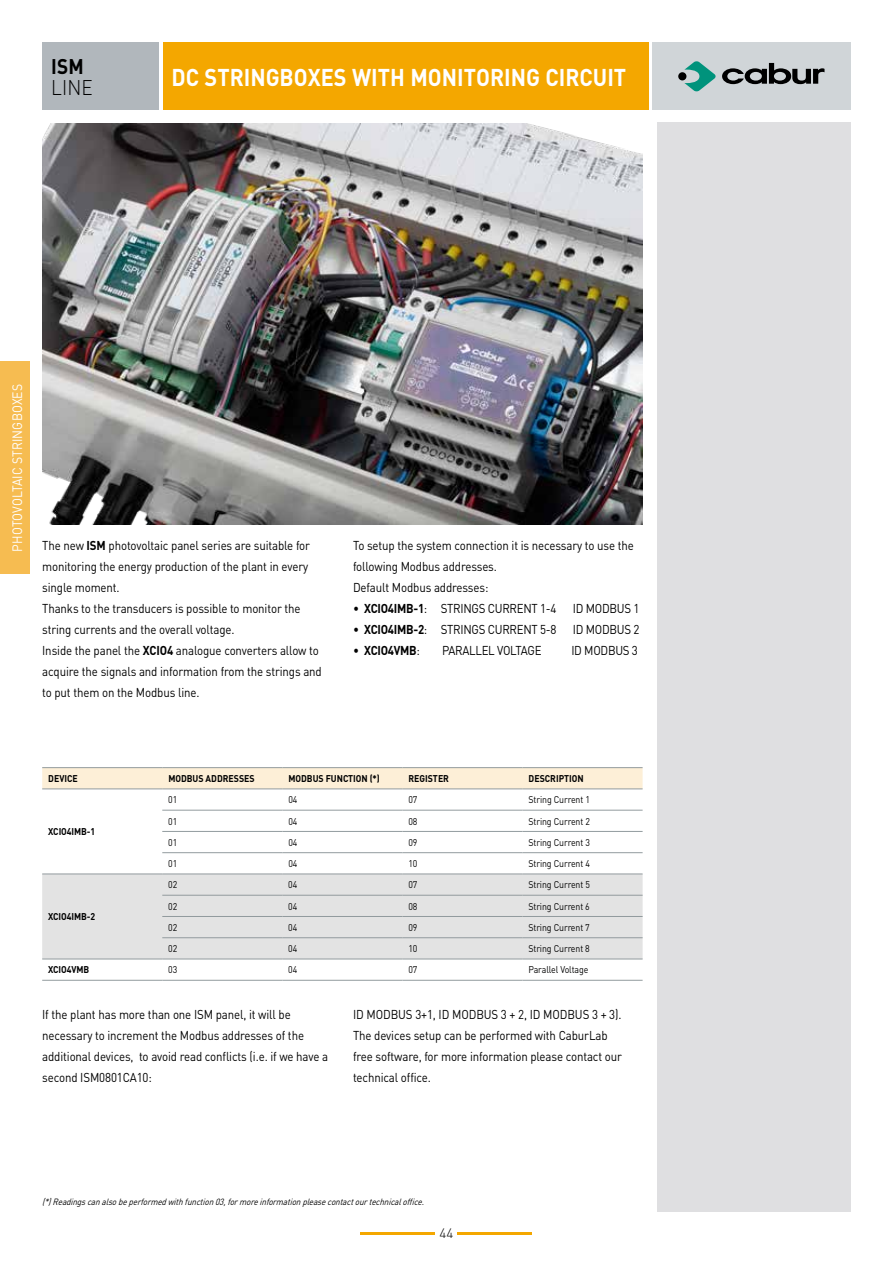
<style>
.page{position:relative;width:893px;height:1263px;background:#fff}
.page>*{position:absolute;margin:0;border:0;box-sizing:border-box;transform-origin:0 0}
.t1{font:700 24px "DIN Pro";color:#fff;scale:.9 1}
.t2{font:300 21px "DIN Pro";color:#000;scale:.9 1}
.t3{font:700 21px "DIN Pro";color:#000;scale:.9 1}
.t4{font:13.5px "DIN Pro";letter-spacing:.01em;color:#fff;scale:.9 1}
.t5{font:300 13.5px "DIN Pro";color:#000}
.t6{font:12.75px/21px "DIN Pro";letter-spacing:-.01em;color:#000;scale:.9 1}
.t7{font:700 12.75px "DIN Pro";letter-spacing:-.025em;color:#000;scale:.9 1}
.t8{font:9.75px "DIN Pro";letter-spacing:-.01em;color:#000;scale:.9 1}
.t9{font:700 9.75px "DIN Pro";color:#000;scale:.9 1}
.t10{font:italic 9px "DIN Pro";color:#000;scale:.9 1}
.s1{font-weight:700}
.s2{font-weight:400}
</style>
<div class="page">
<hr style="left:361px;top:1232px;width:74px;height:2px;background:#f4a700">
<hr style="left:458px;top:1232px;width:74px;height:2px;background:#f4a700">
<div style="left:652px;top:43px;width:198px;height:67px;background:#d0d5d8"></div>
<div style="left:678px;top:72px;width:8px;height:8px;background:#000;border-radius:50%"></div>
<svg style="left:722px;top:63px;width:102px;height:21px"></svg>
<svg style="left:684px;top:61px;width:32px;height:30px"></svg>
<div style="left:163px;top:43px;width:485px;height:67px;background:#f4a700"></div>
<div style="left:43px;top:43px;width:116px;height:67px;background:#b1b7bc"></div>
<div style="left:657px;top:123px;width:193px;height:1089px;background:#dfdfe1"></div>
<div style="left:0;top:361px;width:30px;height:213px;background:#f6bc51"></div>
<img style="left:43px;top:124px;width:600px;height:400px">
<svg style="left:42px;top:768px;width:601px;height:21px"></svg>
<div style="left:42px;top:875px;width:601px;height:84px;background:#e3e3e3"></div>
<hr style="left:42px;top:767px;width:120px;height:1px;background:#929b9e">
<hr style="left:162px;top:767px;width:120px;height:1px;background:#929b9e">
<hr style="left:282px;top:767px;width:120px;height:1px;background:#929b9e">
<hr style="left:402px;top:767px;width:120px;height:1px;background:#929b9e">
<hr style="left:522px;top:767px;width:121px;height:1px;background:#929b9e">
<hr style="left:42px;top:789px;width:120px;height:1px;background:#929b9e">
<hr style="left:162px;top:789px;width:120px;height:1px;background:#929b9e">
<hr style="left:282px;top:789px;width:120px;height:1px;background:#929b9e">
<hr style="left:402px;top:789px;width:120px;height:1px;background:#929b9e">
<hr style="left:522px;top:789px;width:121px;height:1px;background:#929b9e">
<hr style="left:162px;top:810px;width:120px;height:1px;background:#929b9e">
<hr style="left:282px;top:810px;width:120px;height:1px;background:#929b9e">
<hr style="left:402px;top:810px;width:120px;height:1px;background:#929b9e">
<hr style="left:522px;top:810px;width:121px;height:1px;background:#929b9e">
<hr style="left:162px;top:831px;width:120px;height:1px;background:#929b9e">
<hr style="left:282px;top:831px;width:120px;height:1px;background:#929b9e">
<hr style="left:402px;top:831px;width:120px;height:1px;background:#929b9e">
<hr style="left:522px;top:831px;width:121px;height:1px;background:#929b9e">
<hr style="left:162px;top:852px;width:120px;height:1px;background:#929b9e">
<hr style="left:282px;top:852px;width:120px;height:1px;background:#929b9e">
<hr style="left:402px;top:852px;width:120px;height:1px;background:#929b9e">
<hr style="left:522px;top:852px;width:121px;height:1px;background:#929b9e">
<hr style="left:42px;top:874px;width:120px;height:1px;background:#929b9e">
<hr style="left:162px;top:874px;width:120px;height:1px;background:#929b9e">
<hr style="left:282px;top:874px;width:120px;height:1px;background:#929b9e">
<hr style="left:402px;top:874px;width:120px;height:1px;background:#929b9e">
<hr style="left:522px;top:874px;width:121px;height:1px;background:#929b9e">
<hr style="left:162px;top:895px;width:120px;height:1px;background:#929b9e">
<hr style="left:282px;top:895px;width:120px;height:1px;background:#929b9e">
<hr style="left:402px;top:895px;width:120px;height:1px;background:#929b9e">
<hr style="left:522px;top:895px;width:121px;height:1px;background:#929b9e">
<hr style="left:162px;top:916px;width:120px;height:1px;background:#929b9e">
<hr style="left:282px;top:916px;width:120px;height:1px;background:#929b9e">
<hr style="left:402px;top:916px;width:120px;height:1px;background:#929b9e">
<hr style="left:522px;top:916px;width:121px;height:1px;background:#929b9e">
<hr style="left:162px;top:937px;width:120px;height:1px;background:#929b9e">
<hr style="left:282px;top:937px;width:120px;height:1px;background:#929b9e">
<hr style="left:402px;top:937px;width:120px;height:1px;background:#929b9e">
<hr style="left:522px;top:937px;width:121px;height:1px;background:#929b9e">
<hr style="left:42px;top:959px;width:120px;height:1px;background:#929b9e">
<hr style="left:162px;top:959px;width:120px;height:1px;background:#929b9e">
<hr style="left:282px;top:959px;width:120px;height:1px;background:#929b9e">
<hr style="left:402px;top:959px;width:120px;height:1px;background:#929b9e">
<hr style="left:522px;top:959px;width:121px;height:1px;background:#929b9e">
<hr style="left:42px;top:980px;width:120px;height:1px;background:#929b9e">
<hr style="left:162px;top:980px;width:120px;height:1px;background:#929b9e">
<hr style="left:282px;top:980px;width:120px;height:1px;background:#929b9e">
<hr style="left:402px;top:980px;width:120px;height:1px;background:#929b9e">
<hr style="left:522px;top:980px;width:121px;height:1px;background:#929b9e">
<h2 class="t3" style="left:51px;top:52px;width:38px">ISM</h2>
<h2 class="t2" style="left:51px;top:73px;width:48px">LINE</h2>
<h1 class="t1" style="left:171px;top:61px;width:507px">DC STRINGBOXES WITH MONITORING CIRCUIT</h1>
<p class="t4" style="left:8px;top:552px;width:188px;rotate:-90deg">PHOTOVOLTAIC STRINGBOXES</p>
<p class="t6" style="left:42px;top:534px;width:312px">The new <span class="s1">ISM</span> photovoltaic panel series are suitable for monitoring the energy production of the plant in every single moment.<br>Thanks to the transducers is possible to monitor the string currents and the overall voltage.<br>Inside the panel the <span class="s1">XCIO4</span> analogue converters allow to acquire the signals and information from the strings and to put them on the Modbus line.</p>
<p class="t6" style="left:353px;top:534px;width:314px">To setup the system connection it is necessary to use the following Modbus addresses.<br>Default Modbus addresses:</p>
<p class="t6" style="left:353px;top:597px;width:227px">• <span class="s1">XCIO4IMB-1</span>: STRINGS CURRENT 1-4</p>
<p class="t6" style="left:573px;top:597px;width:75px">ID MODBUS 1</p>
<p class="t6" style="left:353px;top:618px;width:227px">• <span class="s1">XCIO4IMB-2</span>: STRINGS CURRENT 5-8</p>
<p class="t6" style="left:573px;top:618px;width:75px">ID MODBUS 2</p>
<p class="t7" style="left:353px;top:641px;width:76px"><span class="s2">•</span> XCIO4VMB<span class="s2">:</span></p>
<p class="t6" style="left:442px;top:639px;width:112px">PARALLEL VOLTAGE</p>
<p class="t6" style="left:571px;top:639px;width:75px">ID MODBUS 3</p>
<p class="t9" style="left:48px;top:772px;width:34px">DEVICE</p>
<p class="t9" style="left:168px;top:772px;width:97px">MODBUS ADDRESSES</p>
<p class="t9" style="left:288px;top:772px;width:103px">MODBUS FUNCTION (*)</p>
<p class="t9" style="left:408px;top:772px;width:47px">REGISTER</p>
<p class="t9" style="left:529px;top:772px;width:63px">DESCRIPTION</p>
<p class="t9" style="left:48px;top:825px;width:54px">XCIO4IMB-1</p>
<p class="t9" style="left:48px;top:910px;width:54px">XCIO4IMB-2</p>
<p class="t8" style="left:168px;top:793px;width:12px">01</p>
<p class="t8" style="left:288px;top:793px;width:12px">04</p>
<p class="t8" style="left:408px;top:793px;width:12px">07</p>
<p class="t8" style="left:528px;top:793px;width:70px">String Current 1</p>
<p class="t8" style="left:168px;top:814px;width:12px">01</p>
<p class="t8" style="left:288px;top:814px;width:12px">04</p>
<p class="t8" style="left:408px;top:814px;width:12px">08</p>
<p class="t8" style="left:528px;top:814px;width:70px">String Current 2</p>
<p class="t8" style="left:168px;top:836px;width:12px">01</p>
<p class="t8" style="left:288px;top:836px;width:12px">04</p>
<p class="t8" style="left:408px;top:836px;width:12px">09</p>
<p class="t8" style="left:528px;top:836px;width:70px">String Current 3</p>
<p class="t8" style="left:168px;top:857px;width:12px">01</p>
<p class="t8" style="left:288px;top:857px;width:12px">04</p>
<p class="t8" style="left:408px;top:857px;width:12px">10</p>
<p class="t8" style="left:528px;top:857px;width:70px">String Current 4</p>
<p class="t8" style="left:168px;top:878px;width:12px">02</p>
<p class="t8" style="left:288px;top:878px;width:12px">04</p>
<p class="t8" style="left:408px;top:878px;width:12px">07</p>
<p class="t8" style="left:528px;top:878px;width:70px">String Current 5</p>
<p class="t8" style="left:168px;top:899px;width:12px">02</p>
<p class="t8" style="left:288px;top:899px;width:12px">04</p>
<p class="t8" style="left:408px;top:899px;width:12px">08</p>
<p class="t8" style="left:528px;top:899px;width:70px">String Current 6</p>
<p class="t8" style="left:168px;top:921px;width:12px">02</p>
<p class="t8" style="left:288px;top:921px;width:12px">04</p>
<p class="t8" style="left:408px;top:921px;width:12px">09</p>
<p class="t8" style="left:528px;top:921px;width:70px">String Current 7</p>
<p class="t8" style="left:168px;top:942px;width:12px">02</p>
<p class="t8" style="left:288px;top:942px;width:12px">04</p>
<p class="t8" style="left:408px;top:942px;width:12px">10</p>
<p class="t8" style="left:528px;top:942px;width:70px">String Current 8</p>
<p class="t9" style="left:48px;top:963px;width:47px">XCIO4VMB</p>
<p class="t8" style="left:168px;top:963px;width:12px">03</p>
<p class="t8" style="left:288px;top:963px;width:12px">04</p>
<p class="t8" style="left:408px;top:963px;width:12px">07</p>
<p class="t8" style="left:528px;top:963px;width:68px">Parallel Voltage</p>
<p class="t6" style="left:42px;top:1003px;width:319px">If the plant has more than one ISM panel, it will be necessary to increment the Modbus addresses of the additional devices, to avoid read conflicts (i.e. if we have a second ISM0801CA10:</p>
<p class="t6" style="left:353px;top:1003px;width:300px">ID MODBUS 3+1, ID MODBUS 3 + 2, ID MODBUS 3 + 3).<br>The devices setup can be performed with CaburLab free software, for more information please contact our technical office.</p>
<p class="t10" style="left:42px;top:1196px;width:429px">(*)Readingscanalsobeperformedwithfunction03,formoreinformationpleasecontactourtechnicaloffice.</p>
<p class="t5" style="left:440px;top:1223px;width:15px">44</p>
</div>
